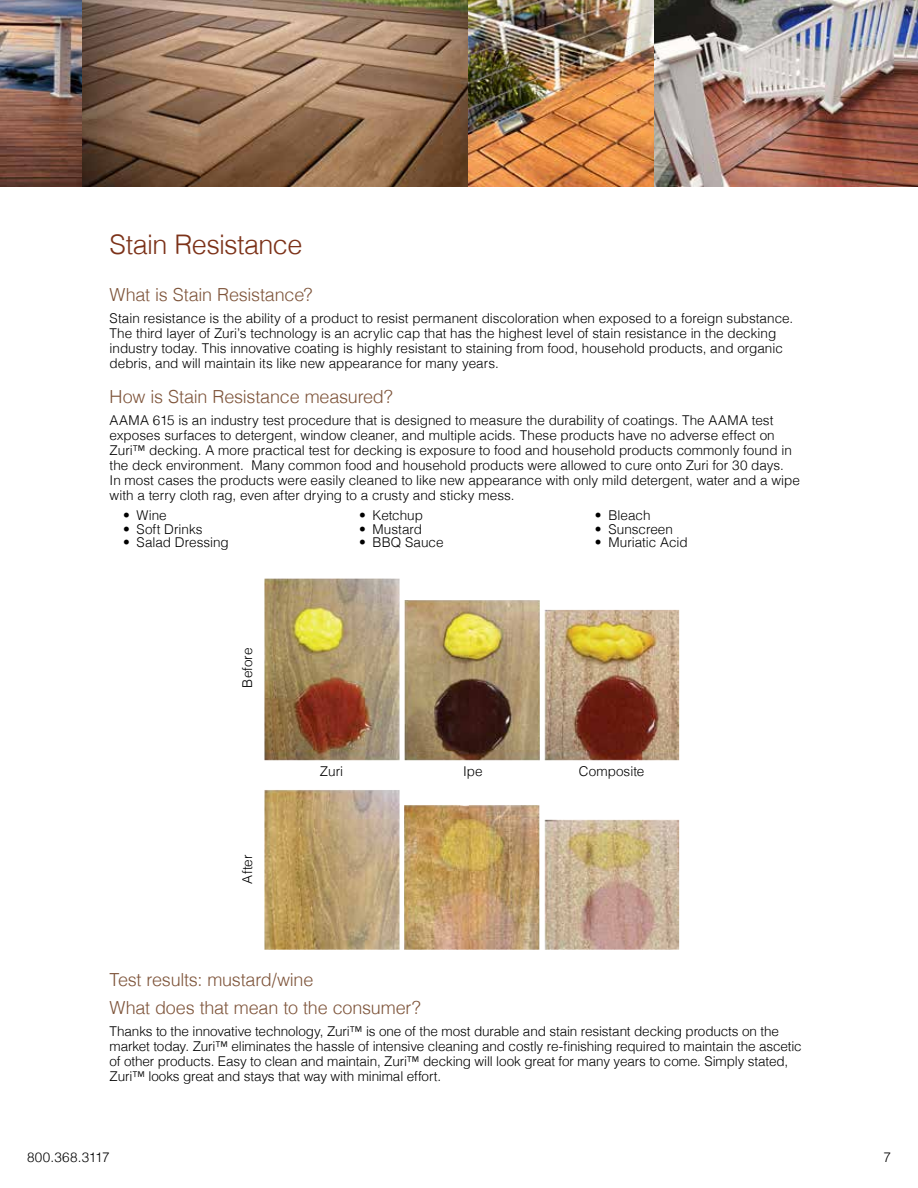
<style>
.page{position:relative;width:918px;height:1188px;background:#fff}
.page>*{position:absolute;margin:0;border:0;box-sizing:border-box;transform-origin:0 0}
.t1{font:300 27px "Helvetica";letter-spacing:-.02em;color:#7c3219}
.t2{font:300 18px/28.3px "Helvetica";letter-spacing:-.01em;color:#7e543a}
.t3{font:300 13.5px/15px "Helvetica";letter-spacing:-.005em;color:#000}
.t4{font:300 13.5px "Helvetica";letter-spacing:.025em;color:#000}
</style>
<div class="page">
<img style="left:0;top:0;width:654px;height:186px">
<img style="left:654px;top:0;width:264px;height:186px">
<img style="left:264px;top:579px;width:415px;height:371px">
<h1 class="t1" style="left:110px;top:221px;width:194px">Stain Resistance</h1>
<h2 class="t2" style="left:110px;top:279px;width:204px">What is Stain Resistance?</h2>
<p class="t3" style="left:110px;top:310px;width:685px">Stain resistance is the ability of a product to resist permanent discoloration when exposed to a foreign substance.<br>The third layer of Zuri’s technology is an acrylic cap that has the highest level of stain resistance in the decking industry today. This innovative coating is highly resistant to staining from food, household products, and organic debris, and will maintain its like new appearance for many years.</p>
<h2 class="t2" style="left:110px;top:381px;width:285px">How is Stain Resistance measured?</h2>
<p class="t3" style="left:110px;top:412px;width:692px">AAMA 615 is an industry test procedure that is designed to measure the durability of coatings. The AAMA test exposes surfaces to detergent, window cleaner, and multiple acids. These products have no adverse effect on Zuri™ decking. A more practical test for decking is exposure to food and household products commonly found in the deck environment. Many common food and household products were allowed to cure onto Zuri for 30 days.<br>In most cases the products were easily cleaned to like new appearance with only mild detergent, water and a wipe with a terry cloth rag, even after drying to a crusty and sticky mess.</p>
<p class="t3" style="left:123px;top:507px;width:45px">• Wine</p>
<p class="t3" style="left:123px;top:520px;width:81px">• Soft Drinks</p>
<p class="t3" style="left:123px;top:534px;width:107px">• Salad Dressing</p>
<p class="t3" style="left:359px;top:507px;width:65px">• Ketchup</p>
<p class="t3" style="left:359px;top:520px;width:65px">• Mustard</p>
<p class="t3" style="left:359px;top:534px;width:86px">• BBQ Sauce</p>
<p class="t3" style="left:595px;top:507px;width:57px">• Bleach</p>
<p class="t3" style="left:595px;top:520px;width:80px">• Sunscreen</p>
<p class="t3" style="left:595px;top:534px;width:94px">• Muriatic Acid</p>
<p class="t3" style="left:239px;top:688px;width:41px;rotate:-90deg">Before</p>
<p class="t3" style="left:239px;top:884px;width:30px;rotate:-90deg">After</p>
<p class="t3" style="left:320px;top:763px;width:25px">Zuri</p>
<p class="t3" style="left:463px;top:763px;width:21px">Ipe</p>
<p class="t3" style="left:579px;top:763px;width:67px">Composite</p>
<h2 class="t2" style="left:110px;top:964px;width:313px">Test results: mustard/wine<br>What does that mean to the consumer?</h2>
<p class="t3" style="left:110px;top:1023px;width:694px">Thanks to the innovative technology, Zuri™ is one of the most durable and stain resistant decking products on the market today. Zuri™ eliminates the hassle of intensive cleaning and costly re-finishing required to maintain the ascetic of other products. Easy to clean and maintain, Zuri™ decking will look great for many years to come. Simply stated, Zuri™ looks great and stays that way with minimal effort.</p>
<p class="t4" style="left:27px;top:1145px;width:84px">800.368.3117</p>
<p class="t3" style="left:883px;top:1148px;width:9px">7</p>
</div>
